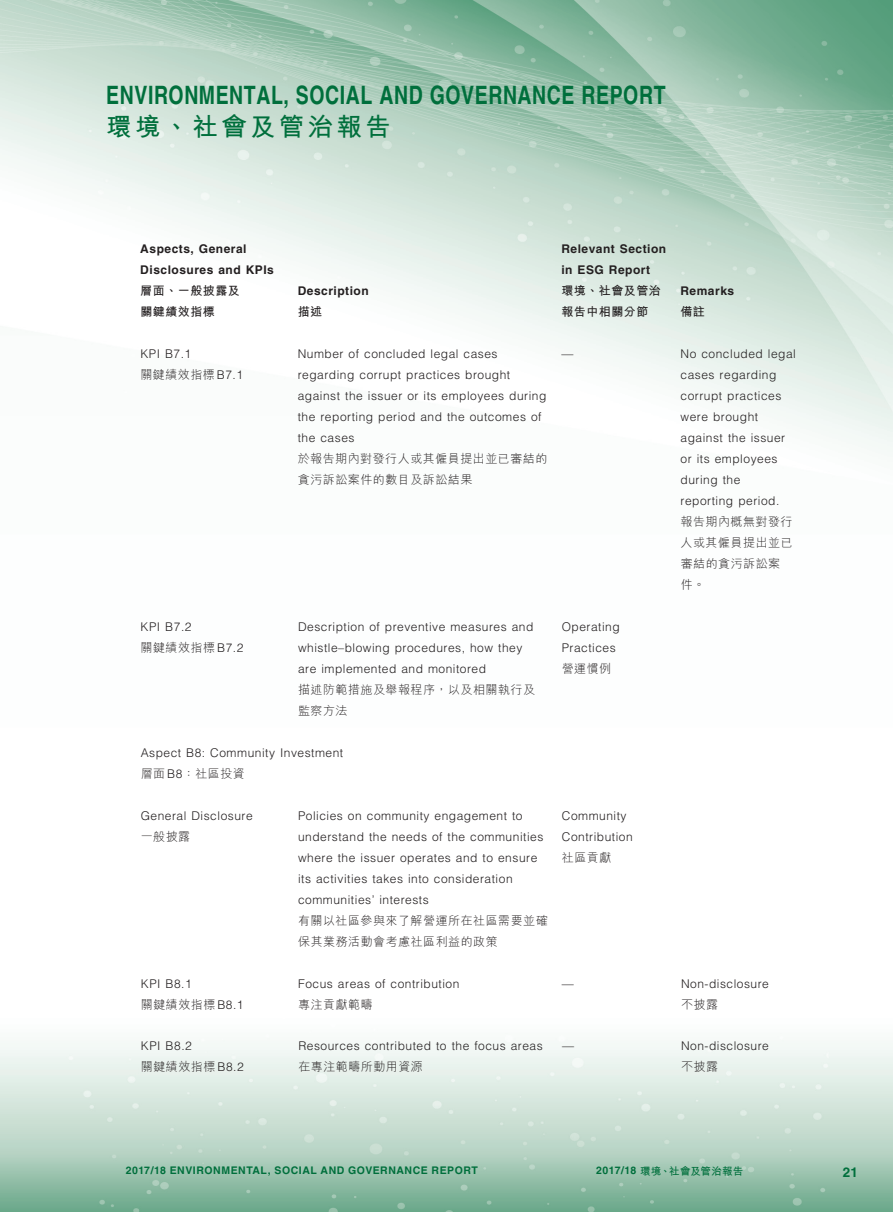
<style>
.page{position:relative;width:893px;height:1212px;background:#fff}
.page>*{position:absolute;margin:0;border:0;box-sizing:border-box;transform-origin:0 0}
.t1{font:700 25.5px "M Hei HK";letter-spacing:.13em;color:#006f3c}
.t2{font:700 25.35px "Helvetica";letter-spacing:.03em;color:#006f3c;scale:.77 1}
.t3{font:700 13.5px "Helvetica";color:#006f3c}
.t4{font:300 12px/21px "Helvetica";letter-spacing:.04em;color:#231f20}
.t5{font:300 12px/21px "M Hei HK";letter-spacing:.04em;color:#231f20}
.t6{font:700 12px/21px "Helvetica";letter-spacing:.04em;color:#231f20}
.t7{font:700 12px/21px "M Hei HK";letter-spacing:.04em;color:#231f20}
.t8{font:700 10.5px "Helvetica";letter-spacing:.05em;color:#006f3c}
.t9{font:700 10.5px "M Hei HK";letter-spacing:.02em;color:#006f3c}
.s1{font-family:"Helvetica"}
</style>
<div class="page">
<img style="left:0;top:0;width:893px;height:1212px">
<h2 class="t2" style="left:106px;top:80px;width:673px">ENVIRONMENTAL, SOCIAL AND GOVERNANCE REPORT</h2>
<h1 class="t1" style="left:106px;top:108px;width:286px">環境、社會及管治報告</h1>
<p class="t6" style="left:140px;top:238px;width:135px">ASPECTS, GENERAL<br>DISCLOSURES AND KPIS</p>
<p class="t7" style="left:140px;top:279px;width:101px">層面、一般披露及關鍵績效指標</p>
<p class="t6" style="left:298px;top:280px;width:73px">DESCRIPTION</p>
<p class="t7" style="left:298px;top:300px;width:26px">描述</p>
<p class="t6" style="left:561px;top:238px;width:106px">RELEVANT SECTION<br>IN ESG REPORT</p>
<p class="t7" style="left:561px;top:279px;width:101px">環境、社會及管治報告中相關分節</p>
<p class="t6" style="left:680px;top:280px;width:55px">REMARKS</p>
<p class="t7" style="left:680px;top:300px;width:26px">備註</p>
<p class="t4" style="left:140px;top:343px;width:52px">KPI B7.1</p>
<p class="t5" style="left:140px;top:364px;width:104px">關鍵績效指標 <span class="s1">B7.1</span></p>
<p class="t4" style="left:298px;top:343px;width:250px">Number of concluded legal cases regarding corrupt practices brought against the issuer or its employees during the reporting period and the outcomes of the cases</p>
<p class="t5" style="left:298px;top:448px;width:251px">於報告期內對發行人或其僱員提出並已審結的貪污訴訟案件的數目及訴訟結果</p>
<p class="t4" style="left:562px;top:343px;width:13px">—</p>
<p class="t4" style="left:681px;top:343px;width:117px">No concluded legal cases regarding corrupt practices were brought against the issuer or its employees during the reporting period.</p>
<p class="t5" style="left:681px;top:511px;width:114px">報告期內概無對發行人或其僱員提出並已審結的貪污訴訟案件。</p>
<p class="t4" style="left:141px;top:616px;width:52px">KPI B7.2</p>
<p class="t5" style="left:141px;top:636px;width:104px">關鍵績效指標 <span class="s1">B7.2</span></p>
<p class="t4" style="left:298px;top:616px;width:237px">Description of preventive measures and whistle–blowing procedures, how they are implemented and monitored</p>
<p class="t5" style="left:298px;top:678px;width:239px">描述防範措施及舉報程序，以及相關執行及監察方法</p>
<p class="t4" style="left:562px;top:616px;width:60px">Operating<br>Practices</p>
<p class="t5" style="left:562px;top:657px;width:51px">營運慣例</p>
<p class="t4" style="left:141px;top:742px;width:204px">Aspect B8: Community Investment</p>
<p class="t5" style="left:141px;top:762px;width:106px">層面 <span class="s1">B8</span>：社區投資</p>
<p class="t4" style="left:141px;top:805px;width:113px">General Disclosure</p>
<p class="t5" style="left:141px;top:825px;width:51px">一般披露</p>
<p class="t4" style="left:298px;top:805px;width:247px">Policies on community engagement to understand the needs of the communities where the issuer operates and to ensure its activities takes into consideration communities’ interests</p>
<p class="t5" style="left:298px;top:909px;width:251px">有關以社區參與來了解營運所在社區需要並確保其業務活動會考慮社區利益的政策</p>
<p class="t4" style="left:562px;top:805px;width:72px">Community<br>Contribution</p>
<p class="t5" style="left:562px;top:846px;width:51px">社區貢獻</p>
<p class="t4" style="left:141px;top:973px;width:52px">KPI B8.1</p>
<p class="t5" style="left:141px;top:993px;width:104px">關鍵績效指標 <span class="s1">B8.1</span></p>
<p class="t4" style="left:298px;top:973px;width:163px">Focus areas of contribution</p>
<p class="t5" style="left:298px;top:993px;width:76px">專注貢獻範疇</p>
<p class="t4" style="left:562px;top:973px;width:13px">—</p>
<p class="t4" style="left:681px;top:973px;width:89px">Non-disclosure</p>
<p class="t5" style="left:681px;top:993px;width:39px">不披露</p>
<p class="t4" style="left:141px;top:1035px;width:52px">KPI B8.2</p>
<p class="t5" style="left:141px;top:1056px;width:104px">關鍵績效指標 <span class="s1">B8.2</span></p>
<p class="t4" style="left:298px;top:1035px;width:246px">Resources contributed to the focus areas</p>
<p class="t5" style="left:298px;top:1056px;width:126px">在專注範疇所動用資源</p>
<p class="t4" style="left:562px;top:1035px;width:13px">—</p>
<p class="t4" style="left:681px;top:1035px;width:89px">Non-disclosure</p>
<p class="t5" style="left:681px;top:1056px;width:39px">不披露</p>
<p class="t8" style="left:126px;top:1164px;width:354px">2017/18 ENVIRONMENTAL, SOCIAL AND GOVERNANCE REPORT</p>
<p class="t9" style="left:596px;top:1163px;width:149px"><span class="s1">2017/18</span> 環境、社會及管治報告</p>
<p class="t3" style="left:843px;top:1164px;width:17px">21</p>
</div>
